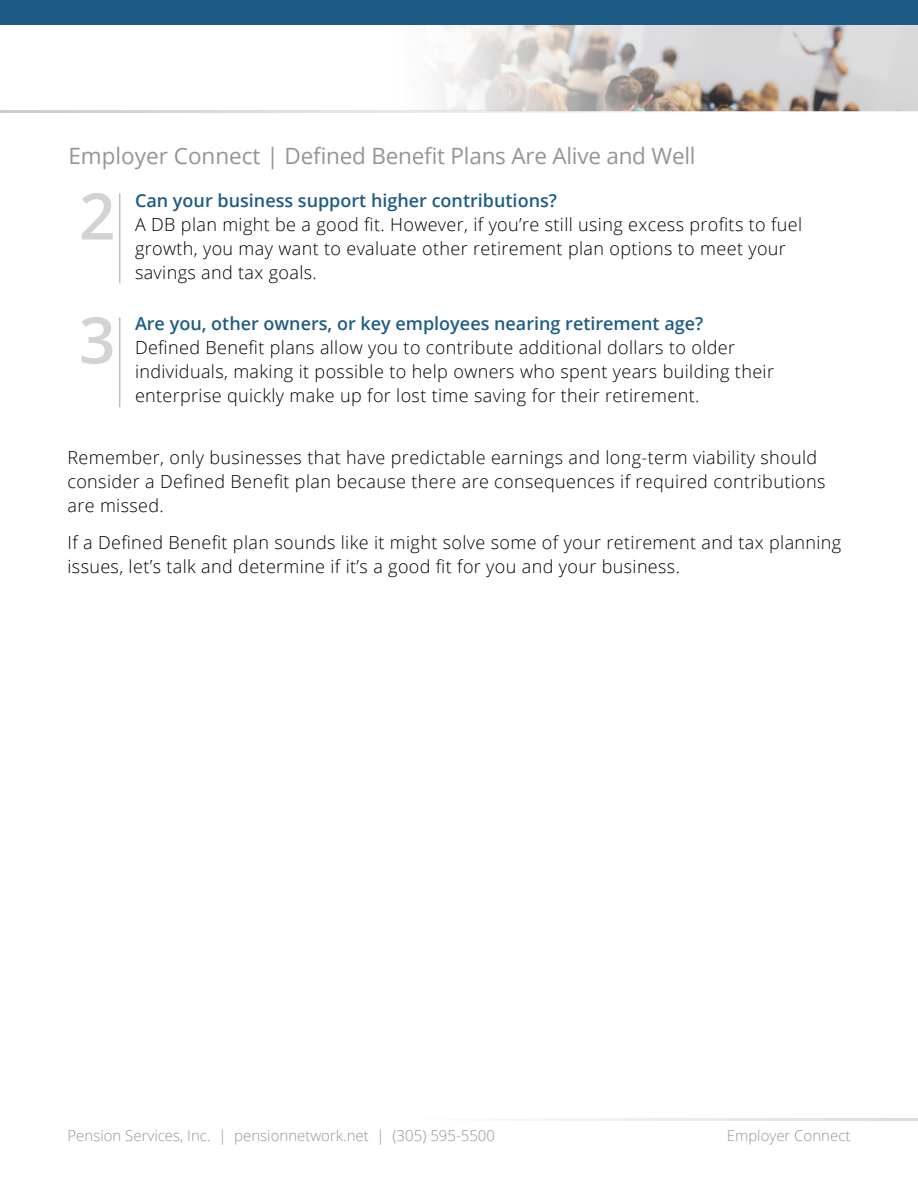
<style>
.page{position:relative;width:918px;height:1188px;background:#fff}
.page>*{position:absolute;margin:0;border:0;box-sizing:border-box;transform-origin:0 0}
.t1{font:600 64.35px "Open Sans";color:#d1d3d4}
.t2{font:22.5px "Open Sans";letter-spacing:-.01em;color:#939598}
.t3{font:300 18px/24px "Open Sans";letter-spacing:.02em;color:#000}
.t4{font:600 18px "Open Sans";color:#1f5c85}
.t5{font:300 15px "Open Sans";color:#939598}
</style>
<div class="page">
<img style="left:363px;top:24px;width:555px;height:87px">
<hr style="left:0;top:110px;width:728px;height:3px;background:#bcbec0">
<hr style="left:416px;top:1118px;width:502px;height:2px;background:#bcbec0">
<hr style="left:119px;top:317px;width:1px;height:90px;background:#bcbec0">
<hr style="left:119px;top:193px;width:1px;height:90px;background:#bcbec0">
<div style="left:0;top:0;width:918px;height:24px;background:#1f5c85"></div>
<p class="t2" style="left:68px;top:140px;width:629px">Employer Connect | Defined Benefit Plans Are Alive and Well</p>
<p class="t4" style="left:135px;top:188px;width:424px">Can your business support higher contributions?</p>
<p class="t3" style="left:135px;top:212px;width:669px">A DB plan might be a good fit. However, if you’re still using excess profits to fuel growth, you may want to evaluate other retirement plan options to meet your savings and tax goals.</p>
<p class="t4" style="left:135px;top:311px;width:570px">Are you, other owners, or key employees nearing retirement age?</p>
<p class="t3" style="left:135px;top:335px;width:641px">Defined Benefit plans allow you to contribute additional dollars to older individuals, making it possible to help owners who spent years building their enterprise quickly make up for lost time saving for their retirement.</p>
<h1 class="t1" style="left:79px;top:172px;width:38px">2</h1>
<h1 class="t1" style="left:79px;top:296px;width:38px">3</h1>
<p class="t3" style="left:68px;top:445px;width:759px">Remember, only businesses that have predictable earnings and long-term viability should consider a Defined Benefit plan because there are consequences if required contributions are missed.</p>
<p class="t3" style="left:68px;top:530px;width:775px">If a Defined Benefit plan sounds like it might solve some of your retirement and tax planning issues, let’s talk and determine if it’s a good fit for you and your business.</p>
<p class="t5" style="left:68px;top:1125px;width:429px">Pension Services, Inc. | pensionnetwork.net | (305) 595-5500</p>
<p class="t5" style="left:727px;top:1125px;width:125px">Employer Connect</p>
</div>
